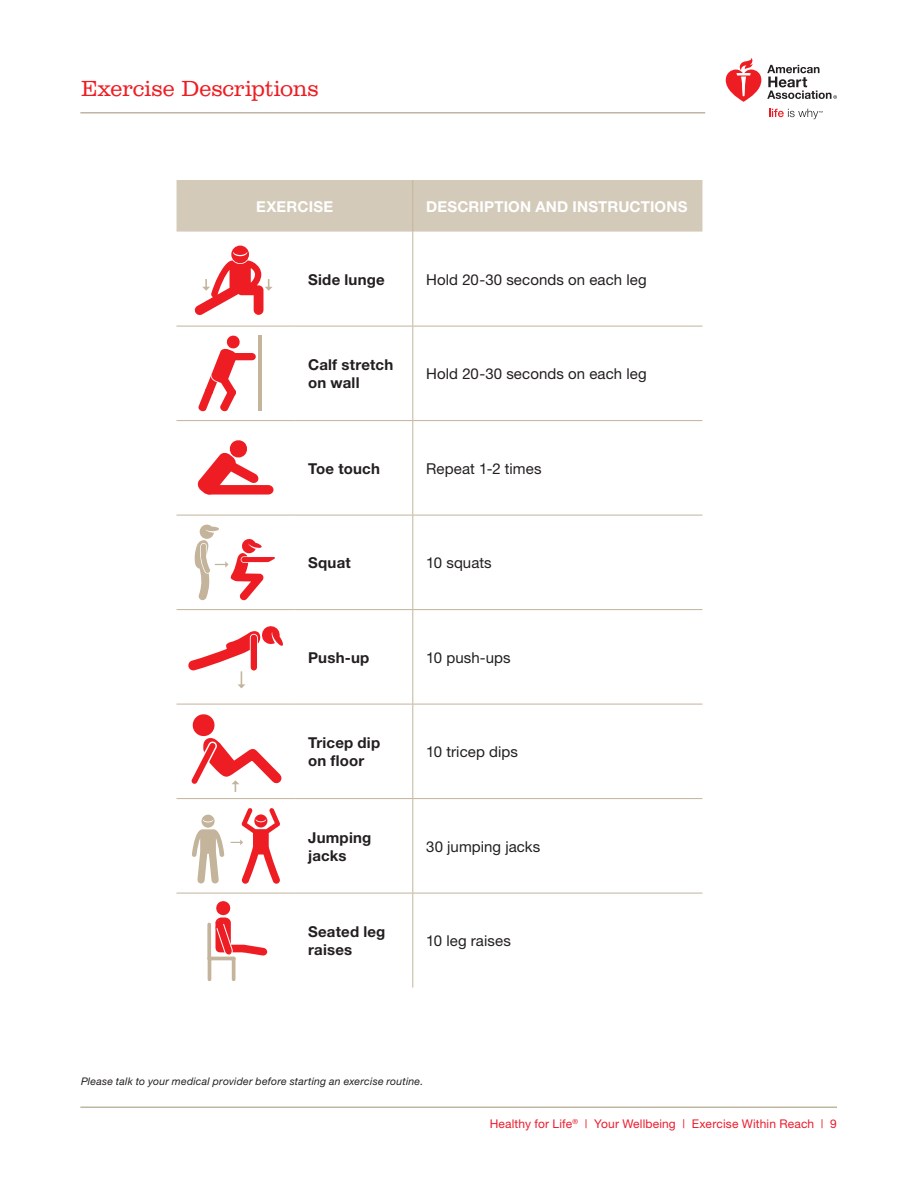
<style>
.page{position:relative;width:918px;height:1188px;background:#fff}
.page>*{position:absolute;margin:0;border:0;box-sizing:border-box;transform-origin:0 0}
.second_page_title{font:300 22.5px "Clarendon BT";letter-spacing:-.005em;color:#ee1d23}
.text{font:15px "Helvetica Neue";letter-spacing:.005em;color:#231f20}
.text-2{font:700 15px/18px "Helvetica Neue";letter-spacing:.015em;color:#231f20}
.text-3{font:700 15px "Helvetica Neue";letter-spacing:.01em;color:#fff}
.overview{font:12px "Helvetica Neue";letter-spacing:.015em;color:#eb1c2c}
.legal_footnotes{font:italic 10.5px "Helvetica Neue";letter-spacing:.02em;color:#231f20}
</style>
<div class="page">
<hr style="left:80px;top:1107px;width:757px;height:1px;background:#bfb6a0">
<hr style="left:80px;top:112px;width:625px;height:2px;background:#bfb6a0">
<svg style="left:726px;top:58px;width:35px;height:44px"></svg>
<svg style="left:767px;top:65px;width:70px;height:34px"></svg>
<svg style="left:769px;top:109px;width:54px;height:10px"></svg>
<div style="left:177px;top:180px;width:525px;height:52px;background:#d4cab9"></div>
<hr style="left:412px;top:180px;width:1px;height:52px;background:#c3b49b">
<hr style="left:412px;top:232px;width:1px;height:94px;background:#c3b49b">
<hr style="left:177px;top:326px;width:118px;height:1px;background:#c3b49b">
<hr style="left:295px;top:326px;width:118px;height:1px;background:#c3b49b">
<hr style="left:413px;top:326px;width:289px;height:1px;background:#c3b49b">
<hr style="left:412px;top:326px;width:1px;height:94px;background:#c3b49b">
<hr style="left:177px;top:420px;width:118px;height:1px;background:#c3b49b">
<hr style="left:295px;top:420px;width:118px;height:1px;background:#c3b49b">
<hr style="left:413px;top:420px;width:289px;height:1px;background:#c3b49b">
<hr style="left:412px;top:421px;width:1px;height:94px;background:#c3b49b">
<hr style="left:177px;top:515px;width:118px;height:1px;background:#c3b49b">
<hr style="left:295px;top:515px;width:118px;height:1px;background:#c3b49b">
<hr style="left:413px;top:515px;width:289px;height:1px;background:#c3b49b">
<hr style="left:412px;top:515px;width:1px;height:94px;background:#c3b49b">
<hr style="left:177px;top:609px;width:118px;height:1px;background:#c3b49b">
<hr style="left:295px;top:609px;width:118px;height:1px;background:#c3b49b">
<hr style="left:413px;top:609px;width:289px;height:1px;background:#c3b49b">
<hr style="left:412px;top:610px;width:1px;height:94px;background:#c3b49b">
<hr style="left:177px;top:704px;width:118px;height:1px;background:#c3b49b">
<hr style="left:295px;top:704px;width:118px;height:1px;background:#c3b49b">
<hr style="left:413px;top:704px;width:289px;height:1px;background:#c3b49b">
<hr style="left:412px;top:704px;width:1px;height:94px;background:#c3b49b">
<hr style="left:177px;top:798px;width:118px;height:1px;background:#c3b49b">
<hr style="left:295px;top:798px;width:118px;height:1px;background:#c3b49b">
<hr style="left:413px;top:798px;width:289px;height:1px;background:#c3b49b">
<hr style="left:412px;top:799px;width:1px;height:94px;background:#c3b49b">
<hr style="left:177px;top:893px;width:118px;height:1px;background:#c3b49b">
<hr style="left:295px;top:893px;width:118px;height:1px;background:#c3b49b">
<hr style="left:413px;top:893px;width:289px;height:1px;background:#c3b49b">
<hr style="left:412px;top:893px;width:1px;height:95px;background:#c3b49b">
<svg style="left:192px;top:815px;width:32px;height:69px"></svg>
<svg style="left:231px;top:808px;width:49px;height:76px"></svg>
<svg style="left:194px;top:525px;width:81px;height:75px"></svg>
<svg style="left:188px;top:626px;width:95px;height:62px"></svg>
<hr style="left:258px;top:336px;width:4px;height:75px;background:#c3b49b">
<svg style="left:198px;top:335px;width:43px;height:77px"></svg>
<div style="left:227px;top:353px;width:29px;height:7px;background:#ee1d23;border-radius:4px"></div>
<svg style="left:197px;top:440px;width:76px;height:55px"></svg>
<svg style="left:207px;top:901px;width:60px;height:81px"></svg>
<svg style="left:194px;top:246px;width:79px;height:69px"></svg>
<svg style="left:191px;top:714px;width:91px;height:78px"></svg>
<p class="second_page_title" style="left:81px;top:75px;width:239px">Exercise Descriptions</p>
<p class="text-3" style="left:256px;top:197px;width:78px">EXERCISE</p>
<p class="text-3" style="left:426px;top:197px;width:263px">DESCRIPTION AND INSTRUCTIONS</p>
<p class="text-2" style="left:308px;top:270px;width:78px">Side lunge</p>
<p class="text" style="left:426px;top:270px;width:222px">Hold 20-30 seconds on each leg</p>
<p class="text-2" style="left:308px;top:356px;width:87px">Calf stretch on wall</p>
<p class="text" style="left:426px;top:365px;width:222px">Hold 20-30 seconds on each leg</p>
<p class="text-2" style="left:308px;top:459px;width:73px">Toe touch</p>
<p class="text" style="left:426px;top:459px;width:117px">Repeat 1-2 times</p>
<p class="text-2" style="left:308px;top:554px;width:44px">Squat</p>
<p class="text" style="left:426px;top:554px;width:67px">10 squats</p>
<p class="text-2" style="left:308px;top:648px;width:63px">Push-up</p>
<p class="text" style="left:426px;top:648px;width:86px">10 push-ups</p>
<p class="text-2" style="left:308px;top:734px;width:74px">Tricep dip on floor</p>
<p class="text" style="left:426px;top:743px;width:93px">10 tricep dips</p>
<p class="text-2" style="left:308px;top:828px;width:65px">Jumping jacks</p>
<p class="text" style="left:426px;top:837px;width:115px">30 jumping jacks</p>
<p class="text-2" style="left:308px;top:923px;width:79px">Seated leg raises</p>
<p class="text" style="left:426px;top:932px;width:86px">10 leg raises</p>
<p class="legal_footnotes" style="left:81px;top:1075px;width:344px">Please talk to your medical provider before starting an exercise routine.</p>
<p class="overview" style="left:490px;top:1117px;width:349px">Healthy for Life<sup>®</sup> | Your Wellbeing | Exercise Within Reach | 9</p>
</div>
